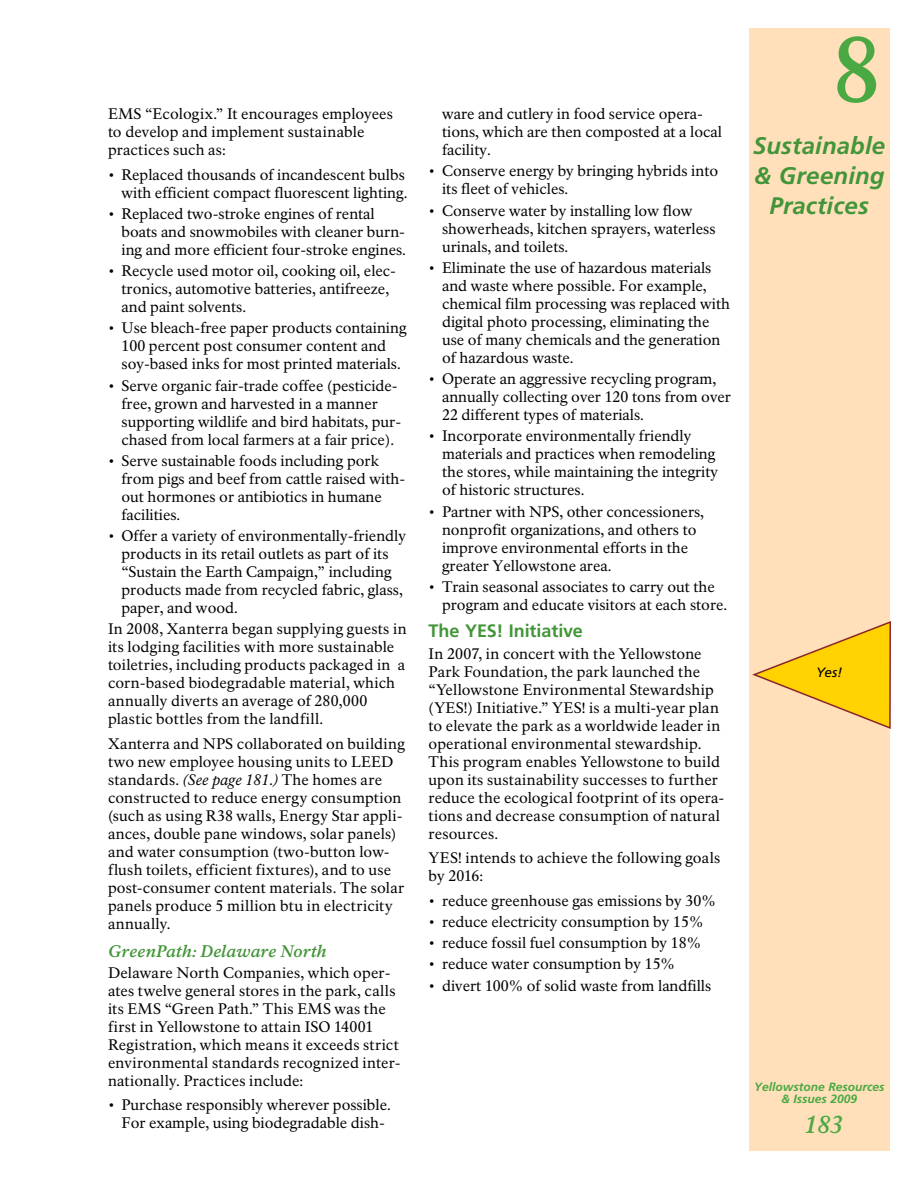
<style>
.page{position:relative;width:918px;height:1188px;background:#fff}
.page>*{position:absolute;margin:0;border:0;box-sizing:border-box;transform-origin:0 0}
.t1{font:700 90px "NPS Rawlinson OT";color:#4aa942}
.t2{font:italic 700 24px/30px "Frutiger LT Std";letter-spacing:.005em;color:#439539;text-align:center}
.t3{font:italic 700 24px "NPS Rawlinson OT";color:#4aa942}
.t4{font:700 18px "Frutiger LT Std";letter-spacing:-.005em;color:#439539}
.t5{font:italic 700 16.5px "NPS Rawlinson OT";color:#439539}
.t6{font:15px/18px "NPS Rawlinson OT";color:#000}
.t7{font:italic 13.5px "Frutiger LT Std";color:#000}
.t8{font:italic 700 12px/12px "Frutiger LT Std";color:#4aa942;text-align:center}
.s1{font-style:italic}
</style>
<div class="page">
<div style="left:749px;top:28px;width:141px;height:1123px;background:#ffe0bb"></div>
<svg style="left:752px;top:621px;width:139px;height:108px"></svg>
<p class="t6" style="left:108px;top:105px;width:287px">EMS “Ecologix.” It encourages employees to develop and implement sustainable practices such as:</p>
<p class="t6" style="left:108px;top:166px;width:301px;text-align:right">• Replaced thousands of incandescent bulbs with efficient compact fluorescent lighting.</p>
<p class="t6" style="left:122px;top:205px;width:286px;text-indent:-14px">• Replaced two-stroke engines of rental boats and snowmobiles with cleaner burn&shy;ing and more efficient four-stroke engines.</p>
<p class="t6" style="left:122px;top:262px;width:276px;text-indent:-14px">• Recycle used motor oil, cooking oil, elec&shy;tronics, automotive batteries, antifreeze, and paint solvents.</p>
<p class="t6" style="left:108px;top:319px;width:300px;text-align:center">• Use bleach-free paper products containing<br>100 percent post consumer content and soy-based inks for most printed materials.</p>
<p class="t6" style="left:122px;top:377px;width:281px;text-indent:-14px">• Serve organic fair-trade coffee (pesticide&shy;free, grown and harvested in a manner supporting wildlife and bird habitats, pur&shy;chased from local farmers at a fair price).</p>
<p class="t6" style="left:122px;top:452px;width:285px;text-indent:-14px">• Serve sustainable foods including pork from pigs and beef from cattle raised with&shy;out hormones or antibiotics in humane facilities.</p>
<p class="t6" style="left:122px;top:527px;width:286px;text-indent:-14px">• Offer a variety of environmentally-friendly products in its retail outlets as part of its “Sustain the Earth Campaign,” including products made from recycled fabric, glass, paper, and wood.</p>
<p class="t6" style="left:108px;top:620px;width:300px">In 2008, Xanterra began supplying guests in its lodging facilities with more sustainable toiletries, including products packaged in a corn-based biodegradable material, which annually diverts an average of 280,000 plastic bottles from the landfill.</p>
<p class="t6" style="left:108px;top:735px;width:299px">Xanterra and NPS collaborated on building two new employee housing units to LEED standards. <span class="s1">(See page 181.)</span> The homes are constructed to reduce energy consumption (such as using R38 walls, Energy Star appli&shy;ances, double pane windows, solar panels) and water consumption (two-button low&shy;flush toilets, efficient fixtures), and to use post-consumer content materials. The solar panels produce 5 million btu in electricity annually.</p>
<p class="t5" style="left:108px;top:941px;width:220px">GreenPath: Delaware North</p>
<p class="t6" style="left:108px;top:964px;width:294px">Delaware North Companies, which oper&shy;ates twelve general stores in the park, calls its EMS “Green Path.” This EMS was the first in Yellowstone to attain ISO 14001<br>Registration, which means it exceeds strict environmental standards recognized inter&shy;nationally. Practices include:</p>
<p class="t6" style="left:108px;top:1096px;width:284px;text-align:center">• Purchase responsibly wherever possible.<br>For example, using biodegradable dish-</p>
<p class="t6" style="left:442px;top:105px;width:281px">ware and cutlery in food service opera&shy;tions, which are then composted at a local facility.</p>
<p class="t6" style="left:442px;top:162px;width:278px;text-indent:-14px">• Conserve energy by bringing hybrids into its fleet of vehicles.</p>
<p class="t6" style="left:442px;top:202px;width:275px;text-indent:-14px">• Conserve water by installing low flow showerheads, kitchen sprayers, waterless urinals, and toilets.</p>
<p class="t6" style="left:442px;top:259px;width:290px;text-indent:-14px">• Eliminate the use of hazardous materials and waste where possible. For example, chemical film processing was replaced with digital photo processing, eliminating the use of many chemicals and the generation of hazardous waste.</p>
<p class="t6" style="left:442px;top:370px;width:291px;text-indent:-14px">• Operate an aggressive recycling program, annually collecting over 120 tons from over<br>22 different types of materials.</p>
<p class="t6" style="left:442px;top:427px;width:278px;text-indent:-14px">• Incorporate environmentally friendly materials and practices when remodeling the stores, while maintaining the integrity of historic structures.</p>
<p class="t6" style="left:442px;top:503px;width:263px;text-indent:-14px">• Partner with NPS, other concessioners, nonprofit organizations, and others to improve environmental efforts in the greater Yellowstone area.</p>
<p class="t6" style="left:442px;top:578px;width:287px;text-indent:-14px">• Train seasonal associates to carry out the program and educate visitors at each store.</p>
<p class="t4" style="left:429px;top:621px;width:156px">The YES! Initiative</p>
<p class="t6" style="left:429px;top:645px;width:297px">In 2007, in concert with the Yellowstone Park Foundation, the park launched the “Yellowstone Environmental Stewardship (YES!) Initiative.” YES! is a multi-year plan to elevate the park as a worldwide leader in operational environmental stewardship.<br>This program enables Yellowstone to build upon its sustainability successes to further reduce the ecological footprint of its opera&shy;tions and decrease consumption of natural resources.</p>
<p class="t6" style="left:429px;top:849px;width:293px">YES! intends to achieve the following goals by 2016:</p>
<p class="t6" style="left:429px;top:892px;width:289px">• reduce greenhouse gas emissions by 30%</p>
<p class="t6" style="left:429px;top:913px;width:276px">• reduce electricity consumption by 15%</p>
<p class="t6" style="left:429px;top:934px;width:274px">• reduce fossil fuel consumption by 18%</p>
<p class="t6" style="left:429px;top:955px;width:248px">• reduce water consumption by 15%</p>
<p class="t6" style="left:429px;top:977px;width:284px">• divert 100% of solid waste from landfills</p>
<h1 class="t1" style="left:832px;top:16px;width:51px">8</h1>
<h2 class="t2" style="left:753px;top:131px;width:134px">Sustainable &amp; Greening<br>Practices</h2>
<p class="t7" style="left:816px;top:664px;width:28px">Yes!</p>
<p class="t8" style="left:754px;top:1081px;width:132px">Yellowstone Resources &amp; Issues 2009</p>
<h2 class="t3" style="left:804px;top:1110px;width:41px">183</h2>
</div>
